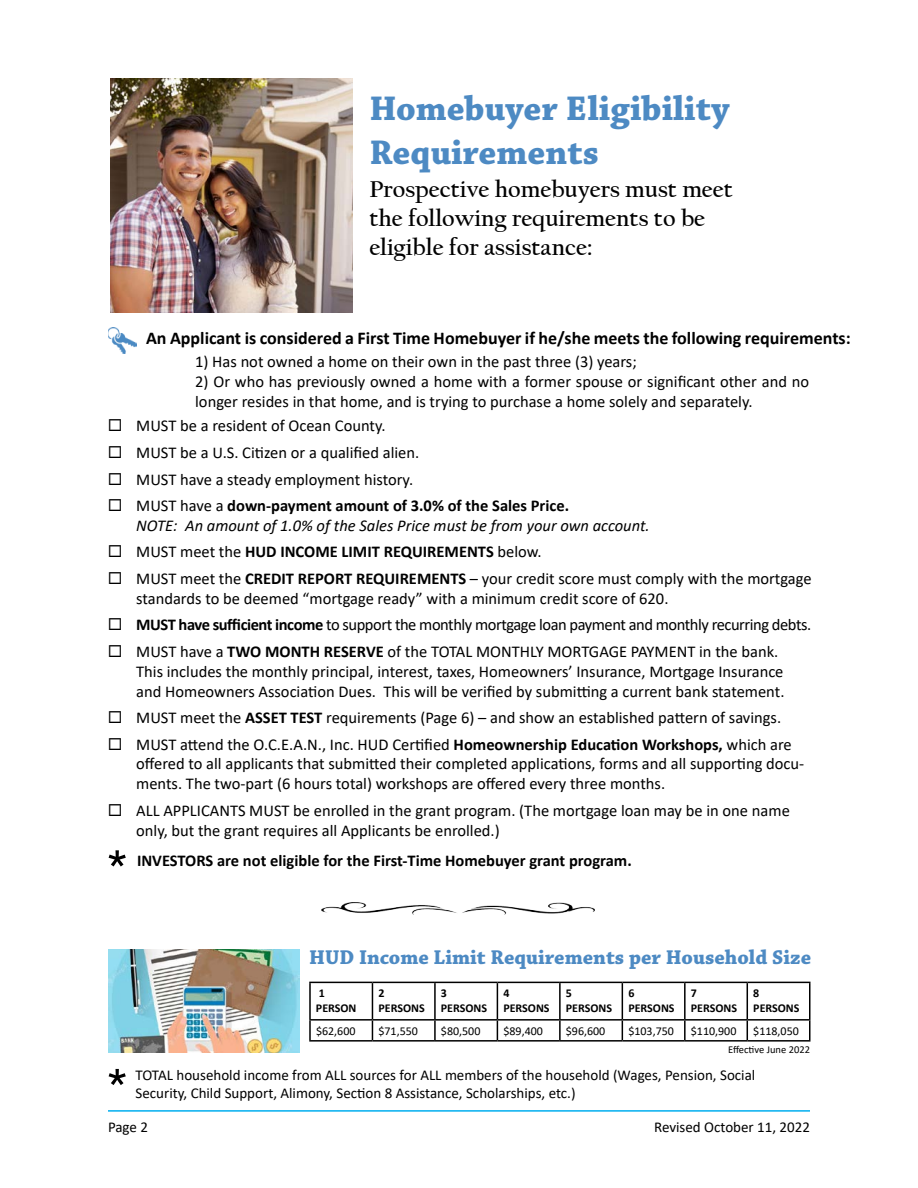
<style>
.page{position:relative;width:918px;height:1188px;background:#fff}
.page>*{position:absolute;margin:0;border:0;box-sizing:border-box;transform-origin:0 0}
.t1{font:55.5px "Helvetica";color:#000}
.t2{font:700 36px/43.2px "Chaparral Pro";color:#4d8ac3}
.t3{font:700 24px/28.8px "Californian FB";color:#000}
.t4{font:700 21px "Chaparral Pro";color:#4d8ac3}
.t5{font:700 18px "Calibri";color:#000}
.t6{font:16.5px/26.5px "Calibri";color:#000}
.t7{font:700 16.5px "Calibri";color:#000}
.t8{font:15px/18px "Calibri";color:#000}
.t9{font:700 12px/14.4px "Calibri";color:#000}
.t10{font:12px "Calibri";color:#000}
.t11{font:10.5px "Calibri";color:#000}
.s1{font-weight:700}
.s2{font-style:italic}
</style>
<div class="page">
<hr style="left:108px;top:1110px;width:702px;height:2px;background:#00aeef">
<img style="left:108px;top:327px;width:29px;height:26px">
<img style="left:322px;top:902px;width:272px;height:13px">
<img style="left:111px;top:78px;width:241px;height:235px">
<img style="left:108px;top:950px;width:192px;height:102px">
<hr style="left:309px;top:982px;width:63px;height:1px;background:#000">
<hr style="left:309px;top:983px;width:2px;height:36px;background:#000">
<hr style="left:372px;top:982px;width:63px;height:1px;background:#000">
<hr style="left:372px;top:983px;width:1px;height:36px;background:#000">
<hr style="left:435px;top:982px;width:62px;height:1px;background:#000">
<hr style="left:434px;top:983px;width:2px;height:36px;background:#000">
<hr style="left:497px;top:982px;width:63px;height:1px;background:#000">
<hr style="left:497px;top:983px;width:1px;height:36px;background:#000">
<hr style="left:560px;top:982px;width:62px;height:1px;background:#000">
<hr style="left:559px;top:983px;width:2px;height:36px;background:#000">
<hr style="left:622px;top:982px;width:63px;height:1px;background:#000">
<hr style="left:622px;top:983px;width:1px;height:36px;background:#000">
<hr style="left:685px;top:982px;width:62px;height:1px;background:#000">
<hr style="left:684px;top:983px;width:2px;height:36px;background:#000">
<hr style="left:747px;top:982px;width:64px;height:1px;background:#000">
<hr style="left:747px;top:983px;width:1px;height:36px;background:#000">
<hr style="left:809px;top:983px;width:2px;height:36px;background:#000">
<hr style="left:309px;top:1019px;width:63px;height:2px;background:#000">
<svg style="left:309px;top:1021px;width:2px;height:19px"></svg>
<hr style="left:372px;top:1019px;width:63px;height:2px;background:#000">
<svg style="left:372px;top:1021px;width:1px;height:19px"></svg>
<hr style="left:435px;top:1019px;width:62px;height:2px;background:#000">
<svg style="left:434px;top:1021px;width:2px;height:19px"></svg>
<hr style="left:497px;top:1019px;width:63px;height:2px;background:#000">
<svg style="left:497px;top:1021px;width:1px;height:19px"></svg>
<hr style="left:560px;top:1019px;width:62px;height:2px;background:#000">
<svg style="left:559px;top:1021px;width:2px;height:19px"></svg>
<hr style="left:622px;top:1019px;width:63px;height:2px;background:#000">
<svg style="left:622px;top:1021px;width:1px;height:19px"></svg>
<hr style="left:685px;top:1019px;width:62px;height:2px;background:#000">
<svg style="left:684px;top:1021px;width:2px;height:19px"></svg>
<hr style="left:747px;top:1019px;width:64px;height:2px;background:#000">
<svg style="left:747px;top:1021px;width:1px;height:19px"></svg>
<svg style="left:809px;top:1021px;width:2px;height:19px"></svg>
<hr style="left:309px;top:1040px;width:63px;height:2px;background:#000">
<hr style="left:372px;top:1040px;width:63px;height:2px;background:#000">
<hr style="left:435px;top:1040px;width:62px;height:2px;background:#000">
<hr style="left:497px;top:1040px;width:63px;height:2px;background:#000">
<hr style="left:560px;top:1040px;width:62px;height:2px;background:#000">
<hr style="left:622px;top:1040px;width:63px;height:2px;background:#000">
<hr style="left:685px;top:1040px;width:62px;height:2px;background:#000">
<hr style="left:747px;top:1040px;width:64px;height:2px;background:#000">
<h2 class="t2" style="left:369px;top:89px;width:362px">Homebuyer Eligibility<br>Requirements</h2>
<h3 class="t3" style="left:369px;top:175px;width:365px">Prospective homebuyers must meet the following requirements to be eligible for assistance:</h3>
<p class="t5" style="left:146px;top:325px;width:706px">An Applicant is considered a First Time Homebuyer if he/she meets the following requirements:</p>
<p class="t6" style="left:195px;top:348px;width:443px">1) Has not owned a home on their own in the past three (3) years;</p>
<p class="t6" style="left:195px;top:371px;width:616px;line-height:19.8px">2) Or who has previously owned a home with a former spouse or significant other and no longer resides in that home, and is trying to purchase a home solely and separately.</p>
<h1 class="t1" style="left:106px;top:839px;width:23px">*</h1>
<p class="t6" style="left:136px;top:412px;width:434px">MUST be a resident of Ocean County.<br>MUST be a U.S. Citizen or a qualified alien.<br>MUST have a steady employment history.<br>MUST have a <span class="s1">down-payment amount of 3.0% of the Sales Price.</span></p>
<p class="t6" style="left:136px;top:512px;width:677px"><span class="s2">NOTE: An amount of 1.0% of the Sales Price must be from your own account.<br></span>MUST meet the <span class="s1">HUD INCOME LIMIT REQUIREMENTS</span> below.<br>MUST meet the <span class="s1">CREDIT REPORT REQUIREMENTS</span> – your credit score must comply with the mortgage</p>
<p class="t6" style="left:136px;top:585px;width:677px">standards to be deemed “mortgage ready” with a minimum credit score of 620.<br><span class="s1">MUST have sufficient income</span> to support the monthly mortgage loan payment and monthly recurring debts.<br>MUST have a <span class="s1">TWO MONTH RESERVE</span> of the TOTAL MONTHLY MORTGAGE PAYMENT in the bank.</p>
<p class="t6" style="left:136px;top:661px;width:650px;line-height:19.8px">This includes the monthly principal, interest, taxes, Homeowners’ Insurance, Mortgage Insurance and Homeowners Association Dues. This will be verified by submitting a current bank statement.</p>
<p class="t6" style="left:136px;top:704px;width:657px">MUST meet the <span class="s1">ASSET TEST</span> requirements (Page 6) – and show an established pattern of savings.<br>MUST attend the O.C.E.A.N., Inc. HUD Certified <span class="s1">Homeownership Education Workshops,</span> which are</p>
<p class="t6" style="left:136px;top:754px;width:670px;line-height:19.8px">offered to all applicants that submitted their completed applications, forms and all supporting docu&shy;ments. The two-part (6 hours total) workshops are offered every three months.</p>
<p class="t6" style="left:136px;top:800px;width:655px;line-height:19.8px">ALL APPLICANTS MUST be enrolled in the grant program. (The mortgage loan may be in one name only, but the grant requires all Applicants be enrolled.)</p>
<p class="t7" style="left:137px;top:848px;width:496px">INVESTORS are not eligible for the First-Time Homebuyer grant program.</p>
<h1 class="t1" style="left:106px;top:1057px;width:23px">*</h1>
<p class="t4" style="left:309px;top:945px;width:503px">HUD Income Limit Requirements per Household Size</p>
<p class="t9" style="left:316px;top:986px;width:42px">1<br>PERSON</p>
<p class="t9" style="left:378px;top:986px;width:48px">2<br>PERSONS</p>
<p class="t9" style="left:441px;top:986px;width:48px">3<br>PERSONS</p>
<p class="t9" style="left:503px;top:986px;width:48px">4<br>PERSONS</p>
<p class="t9" style="left:566px;top:986px;width:48px">5<br>PERSONS</p>
<p class="t9" style="left:628px;top:986px;width:48px">6<br>PERSONS</p>
<p class="t9" style="left:691px;top:986px;width:48px">7<br>PERSONS</p>
<p class="t9" style="left:753px;top:986px;width:48px">8<br>PERSONS</p>
<p class="t10" style="left:316px;top:1023px;width:41px">$62,600</p>
<p class="t10" style="left:378px;top:1023px;width:41px">$71,550</p>
<p class="t10" style="left:441px;top:1023px;width:41px">$80,500</p>
<p class="t10" style="left:503px;top:1023px;width:41px">$89,400</p>
<p class="t10" style="left:566px;top:1023px;width:41px">$96,600</p>
<p class="t10" style="left:628px;top:1023px;width:47px">$103,750</p>
<p class="t10" style="left:691px;top:1023px;width:47px">$110,900</p>
<p class="t10" style="left:753px;top:1023px;width:47px">$118,050</p>
<p class="t11" style="left:728px;top:1043px;width:83px">Effective June 2022</p>
<p class="t8" style="left:136px;top:1065px;width:621px">TOTAL household income from ALL sources for ALL members of the household (Wages, Pension, Social<br>Security, Child Support, Alimony, Section 8 Assistance, Scholarships, etc.)</p>
<p class="t8" style="left:108px;top:1118px;width:42px">Page 2</p>
<p class="t8" style="left:654px;top:1118px;width:157px">Revised October 11, 2022</p>
</div>
